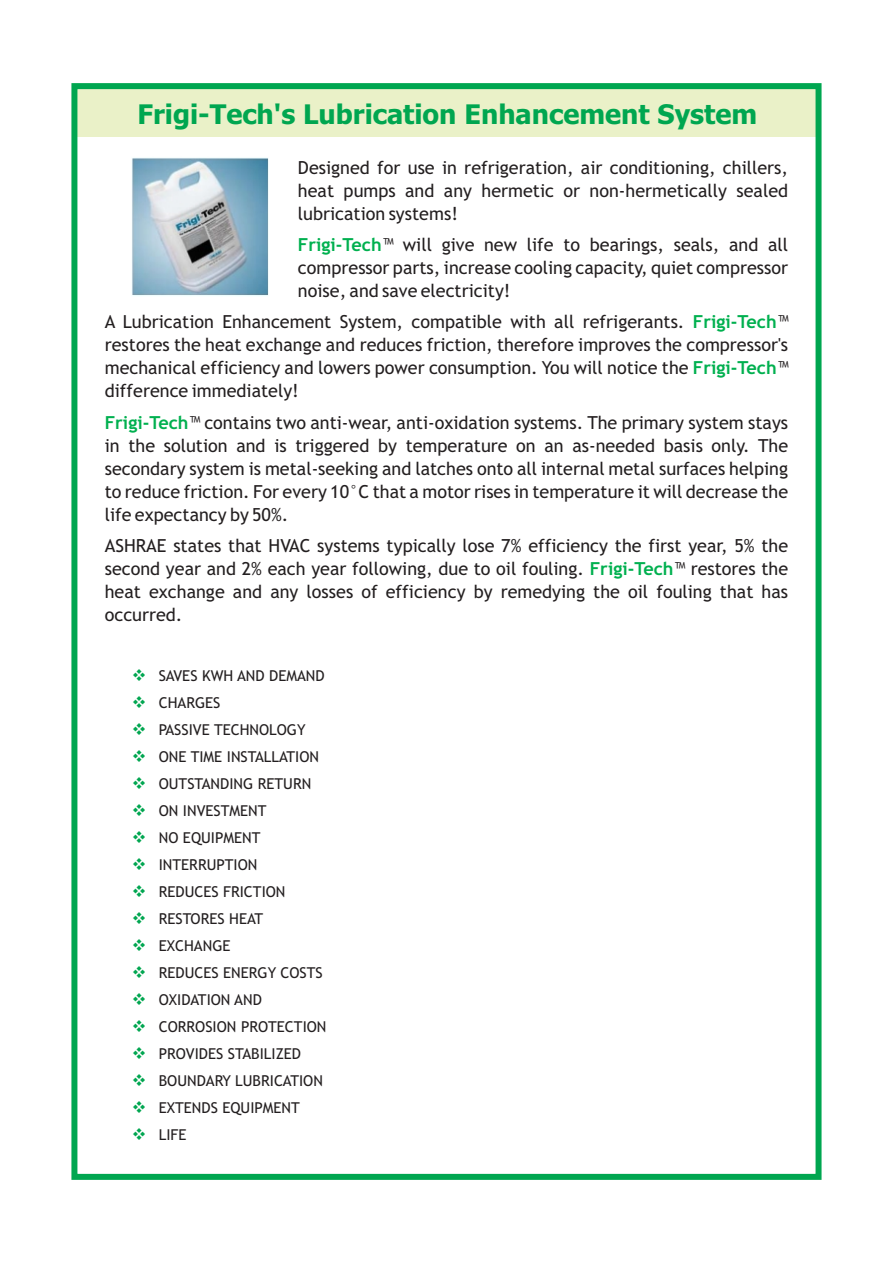
<style>
.page{position:relative;width:893px;height:1263px;background:#fff}
.page>*{position:absolute;margin:0;border:0;box-sizing:border-box;transform-origin:0 0}
.t1{font:700 27px "Tahoma";color:#00a650}
.t2{font:18px/23px "Trebuchet MS";color:#231f20;text-align:justify}
.t3{font:16.5px/27px "Wingdings";color:#00a650;text-align:justify}
.t4{font:15px/27px "Trebuchet MS";color:#231f20}
.s1{font-weight:700;color:#00b04f}
</style>
<div class="page">
<div style="left:74px;top:86px;width:744px;height:51px;background:#eaf1c8"></div>
<div style="left:71px;top:83px;width:750px;height:1097px;border:6px solid #00a650"></div>
<img style="left:132px;top:157px;width:137px;height:139px">
<h1 class="t1" style="left:137px;top:103px;width:621px">Frigi-Tech's Lubrication Enhancement System</h1>
<p class="t2" style="left:298px;top:157px;width:492px">Designed for use in refrigeration, air conditioning, chillers, heat pumps and any hermetic or non-hermetically sealed lubrication systems!</p>
<p class="t2" style="left:298px;top:235px;width:492px"><span class="s1">Frigi-Tech</span>™ will give new life to bearings, seals, and all compressor parts, increase cooling capacity, quiet compressor noise, and save electricity!</p>
<p class="t2" style="left:105px;top:312px;width:581px">A Lubrication Enhancement System, compatible with all refrigerants.</p>
<p class="t2" style="left:105px;top:312px;width:685px;text-indent:588px"><span class="s1">Frigi-Tech</span>™ restores the heat exchange and reduces friction, therefore improves the compressor's mechanical efficiency and lowers power consumption. You will notice the <span class="s1">Frigi-Tech</span>™ difference immediately!</p>
<p class="t2" style="left:105px;top:412px;width:685px"><span class="s1">Frigi-Tech</span>™ contains two anti-wear, anti-oxidation systems. The primary system stays in the solution and is triggered by temperature on an as-needed basis only. The secondary system is metal-seeking and latches onto all internal metal surfaces helping to reduce friction. For every 10°C that a motor rises in temperature it will decrease the life expectancy by 50%.</p>
<p class="t2" style="left:105px;top:536px;width:685px">ASHRAE states that HVAC systems typically lose 7% efficiency the first year, 5% the second year and 2% each year following, due to oil fouling. <span class="s1">Frigi-Tech</span>™ restores the heat exchange and any losses of efficiency by remedying the oil fouling that has occurred.</p>
<p class="t3" style="left:132px;top:662px;width:16px">❖ ❖ ❖ ❖ ❖ ❖ ❖ ❖ ❖ ❖ ❖ ❖ ❖ ❖ ❖ ❖ ❖ ❖</p>
<p class="t4" style="left:159px;top:663px;width:169px">SAVES KWH AND DEMAND<br>CHARGES<br>PASSIVE TECHNOLOGY<br>ONE TIME INSTALLATION<br>OUTSTANDING RETURN<br>ON INVESTMENT<br>NO EQUIPMENT<br>INTERRUPTION<br>REDUCES FRICTION<br>RESTORES HEAT<br>EXCHANGE<br>REDUCES ENERGY COSTS<br>OXIDATION AND<br>CORROSION PROTECTION<br>PROVIDES STABILIZED<br>BOUNDARY LUBRICATION<br>EXTENDS EQUIPMENT<br>LIFE</p>
</div>
